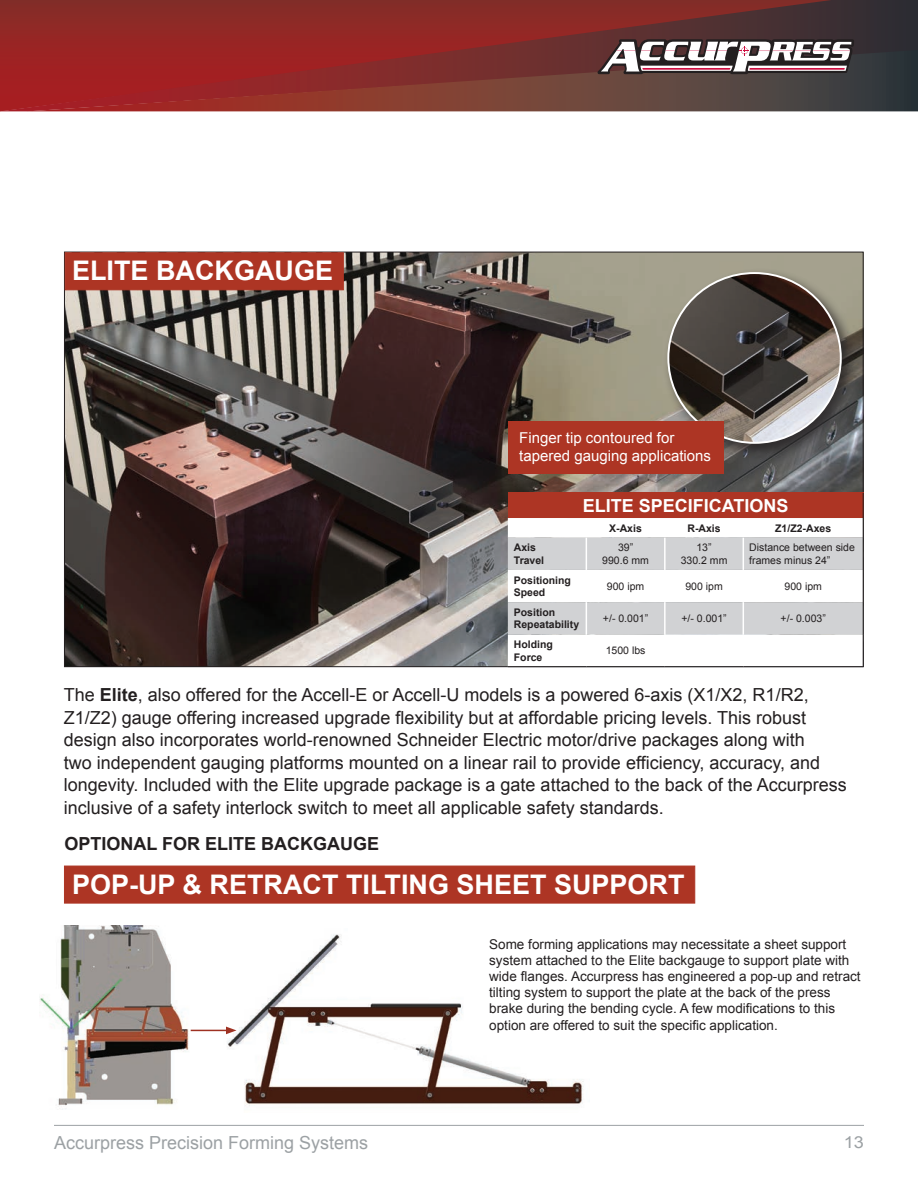
<style>
.page{position:relative;width:918px;height:1188px;background:#fff}
.page>*{position:absolute;margin:0;border:0;box-sizing:border-box;transform-origin:0 0}
.t1{font:700 27px "Arial";color:#fff}
.t2{font:18px/22.5px "Arial";color:#231f20}
.t3{font:18px "Arial";color:#9ca1a4}
.t4{font:700 18px "Arial";color:#231f20}
.t5{font:700 18px "Arial";color:#fff}
.t6{font:16.5px "Arial";color:#9ca1a4;scale:1.1 1}
.t7{font:15px "Arial";color:#fff}
.t8{font:13.5px/16.2px "Arial";color:#231f20}
.t9{font:10.5px/12.6px "Arial";color:#231f20}
.t10{font:700 10.5px/12.6px "Arial";color:#231f20}
.s1{font-weight:700}
</style>
<div class="page">
<svg style="left:0;top:0;width:918px;height:111px;background:#7c2a28"></svg>
<svg style="left:27px;top:50px;width:891px;height:61px;background:#7c3330"></svg>
<svg style="left:598px;top:40px;width:256px;height:34px"></svg>
<img style="left:66px;top:254px;width:796px;height:411px">
<div style="left:65px;top:252px;width:279px;height:38px;background:#ad3524;border:1px solid #ad3524"></div>
<div style="left:64px;top:866px;width:631px;height:37px;background:#ad3524"></div>
<div style="left:663px;top:268px;width:196px;height:193px;background:#231f20;opacity:.75"></div>
<img style="left:668px;top:273px;width:173px;height:170px">
<div style="left:508px;top:422px;width:216px;height:52px;background:#ad3524"></div>
<svg style="left:508px;top:634px;width:355px;height:32px"></svg>
<hr style="left:586px;top:634px;width:1px;height:32px;background:#fff">
<hr style="left:664px;top:634px;width:2px;height:32px;background:#fff">
<hr style="left:743px;top:634px;width:1px;height:32px;background:#fff">
<svg style="left:508px;top:493px;width:356px;height:141px"></svg>
<hr style="left:863px;top:538px;width:1px;height:32px;background:#231f20">
<hr style="left:863px;top:570px;width:1px;height:32px;background:#231f20">
<hr style="left:863px;top:602px;width:1px;height:32px;background:#231f20">
<hr style="left:863px;top:634px;width:1px;height:32px;background:#231f20">
<hr style="left:508px;top:666px;width:78px;height:1px;background:#231f20">
<hr style="left:586px;top:666px;width:79px;height:1px;background:#231f20">
<hr style="left:665px;top:666px;width:78px;height:1px;background:#231f20">
<hr style="left:743px;top:666px;width:121px;height:1px;background:#231f20">
<img style="left:40px;top:926px;width:151px;height:184px">
<img style="left:223px;top:934px;width:361px;height:172px">
<hr style="left:191px;top:1030px;width:37px;height:1px;background:#9e3122">
<svg style="left:226px;top:1027px;width:11px;height:7px"></svg>
<hr style="left:54px;top:1125px;width:810px;height:1px;background:#9ca1a4">
<p class="t1" style="left:72px;top:253px;width:263px">ELITE BACKGAUGE</p>
<p class="t7" style="left:519px;top:428px;width:157px">Finger tip contoured for</p>
<p class="t7" style="left:519px;top:446px;width:193px">tapered gauging applications</p>
<p class="t5" style="left:583px;top:494px;width:207px">ELITE SPECIFICATIONS</p>
<p class="t10" style="left:609px;top:522px;width:34px">X-Axis</p>
<p class="t10" style="left:687px;top:522px;width:35px">R-Axis</p>
<p class="t10" style="left:775px;top:522px;width:58px">Z1/Z2-Axes</p>
<p class="t10" style="left:514px;top:542px;width:32px">Axis<br>Travel</p>
<p class="t9" style="left:618px;top:541px;width:17px">39”</p>
<p class="t9" style="left:696px;top:541px;width:17px">13”</p>
<p class="t9" style="left:681px;top:554px;width:48px">330.2 mm</p>
<p class="t9" style="left:749px;top:541px;width:107px">Distance between side frames minus 24”</p>
<p class="t9" style="left:602px;top:554px;width:48px">990.6 mm</p>
<p class="t10" style="left:514px;top:574px;width:59px">Positioning<br>Speed</p>
<p class="t9" style="left:607px;top:580px;width:39px">900 ipm</p>
<p class="t9" style="left:685px;top:580px;width:39px">900 ipm</p>
<p class="t9" style="left:785px;top:580px;width:39px">900 ipm</p>
<p class="t10" style="left:514px;top:606px;width:67px">Position<br>Repeatability</p>
<p class="t9" style="left:603px;top:612px;width:47px">+/- 0.001”</p>
<p class="t9" style="left:681px;top:612px;width:47px">+/- 0.001”</p>
<p class="t9" style="left:781px;top:612px;width:47px">+/- 0.003”</p>
<p class="t10" style="left:514px;top:638px;width:41px">Holding<br>Force</p>
<p class="t9" style="left:606px;top:644px;width:41px">1500 lbs</p>
<p class="t2" style="left:64px;top:684px;width:785px">The <span class="s1">Elite</span>, also offered for the Accell-E or Accell-U models is a powered 6-axis (X1/X2, R1/R2, Z1/Z2) gauge offering increased upgrade flexibility but at affordable pricing levels. This robust design also incorporates world-renowned Schneider Electric motor/drive packages along with<br>two independent gauging platforms mounted on a linear rail to provide efficiency, accuracy, and longevity. Included with the Elite upgrade package is a gate attached to the back of the Accurpress inclusive of a safety interlock switch to meet all applicable safety standards.</p>
<p class="t4" style="left:64px;top:832px;width:316px">OPTIONAL FOR ELITE BACKGAUGE</p>
<p class="t1" style="left:72px;top:867px;width:614px">POP-UP &amp; RETRACT TILTING SHEET SUPPORT</p>
<p class="t8" style="left:489px;top:936px;width:373px">Some forming applications may necessitate a sheet support system attached to the Elite backgauge to support plate with wide flanges. Accurpress has engineered a pop-up and retract tilting system to support the plate at the back of the press brake during the bending cycle. A few modifications to this option are offered to suit the specific application.</p>
<p class="t3" style="left:54px;top:1130px;width:316px">Accurpress Precision Forming Systems</p>
<p class="t6" style="left:844px;top:1131px;width:20px">13</p>
</div>
